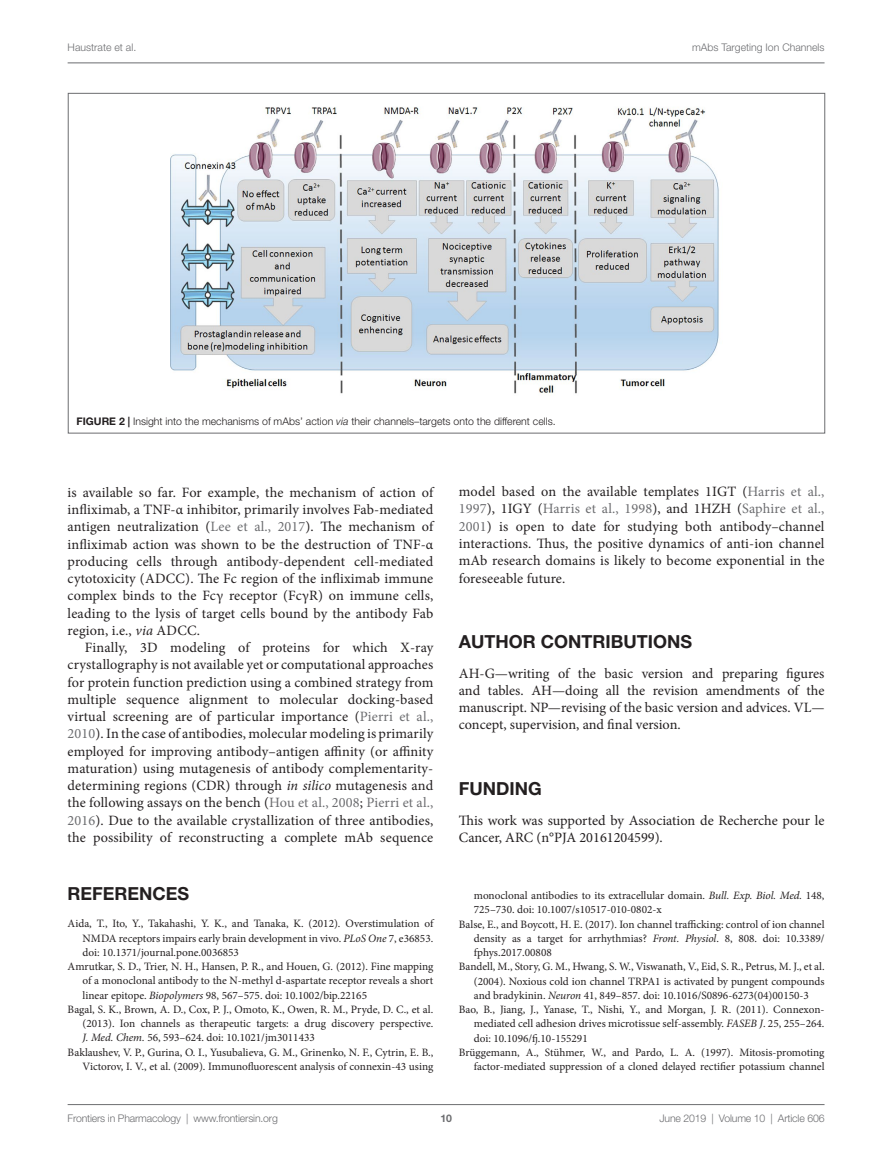
<style>
.page{position:relative;width:893px;height:1170px;background:#fff}
.page>*{position:absolute;margin:0;border:0;box-sizing:border-box;transform-origin:0 0}
._1{font:700 18px "Helvetica Neue LT Std";color:#231f20}
.BH{font:700 18px "Helvetica Neue LT Std";color:#231f20}
.T{font:14.25px/17.2px "Minion Pro";letter-spacing:.01em;color:#231f20;text-align:justify}
.T1{font:14.25px/17.2px "Minion Pro";color:#231f20;text-align:justify}
.RFU{font:11.25px/14.2px "Minion Pro";color:#231f20;text-align:justify}
.t1{font:300 10.5px "Helvetica Neue LT Std";letter-spacing:-.015em;color:#6c6d70}
.FC{font:300 10.5px "Helvetica Neue LT Std";color:#231f20}
.t2{font:700 10.5px "Helvetica Neue LT Std";color:#6c6d70}
.s1{font-weight:700}
.s2{font-style:italic}
.s3{color:#6c6d70}
</style>
<div class="page">
<hr style="left:68px;top:63px;width:756px;height:1px;background:#6c6d70">
<hr style="left:68px;top:1104px;width:756px;height:1px;background:#6c6d70">
<img style="left:170px;top:107px;width:549px;height:287px">
<p class="t1" style="left:68px;top:41px;width:70px">Haustrate et al.</p>
<p class="t1" style="left:692px;top:41px;width:134px">mAbs Targeting Ion Channels</p>
<p class="FC" style="left:77px;top:414px;width:480px"><span class="s1">FIGURE 2 |</span> Insight into the mechanisms of mAbs’ action <span class="s2">via</span> their channels–targets onto the different cells.</p>
<p class="T" style="left:68px;top:483px;width:367px">is available so far. For example, the mechanism of action of infliximab, a TNF-α inhibitor, primarily involves Fab-mediated antigen neutralization (<span class="s3">Lee et al., 2017</span>). The mechanism of infliximab action was shown to be the destruction of TNF-α producing cells through antibody-dependent cell-mediated cytotoxicity (ADCC). The Fc region of the infliximab immune complex binds to the Fcγ receptor (FcγR) on immune cells, leading to the lysis of target cells bound by the antibody Fab region, i.e., <span class="s2">via</span> ADCC.</p>
<p class="T" style="left:68px;top:639px;width:367px;text-indent:17px">Finally, 3D modeling of proteins for which X-ray crystallography is not available yet or computational approaches for protein function prediction using a combined strategy from multiple sequence alignment to molecular docking‐based virtual screening are of particular importance (<span class="s3">Pierri et al., 2010</span>). In the case of antibodies, molecular modeling is primarily employed for improving antibody–antigen affinity (or affinity maturation) using mutagenesis of antibody complementarity&shy;determining regions (CDR) through <span class="s2">in silico</span> mutagenesis and the following assays on the bench (<span class="s3">Hou et al., 2008</span>; <span class="s3">Pierri et al., 2016</span>). Due to the available crystallization of three antibodies, the possibility of reconstructing a complete mAb sequence</p>
<p class="BH" style="left:68px;top:882px;width:123px">REFERENCES</p>
<p class="RFU" style="left:83px;top:916px;width:352px;text-indent:-15px">Aida, T., Ito, Y., Takahashi, Y. K., and Tanaka, K. (2012). Overstimulation of NMDA receptors impairs early brain development in vivo. <span class="s2">PLoS One</span> 7, e36853. doi: 10.1371/journal.pone.0036853</p>
<p class="RFU" style="left:83px;top:959px;width:352px;text-indent:-15px">Amrutkar, S. D., Trier, N. H., Hansen, P. R., and Houen, G. (2012). Fine mapping of a monoclonal antibody to the N-methyl d-aspartate receptor reveals a short linear epitope. <span class="s2">Biopolymers</span> 98, 567–575. doi: 10.1002/bip.22165</p>
<p class="RFU" style="left:83px;top:1002px;width:352px;text-indent:-15px">Bagal, S. K., Brown, A. D., Cox, P. J., Omoto, K., Owen, R. M., Pryde, D. C., et al. (2013). Ion channels as therapeutic targets: a drug discovery perspective.<br><span class="s2">J. Med. Chem.</span> 56, 593–624. doi: 10.1021/jm3011433</p>
<p class="RFU" style="left:68px;top:1044px;width:367px;text-align:right">Baklaushev, V. P., Gurina, O. I., Yusubalieva, G. M., Grinenko, N. F., Cytrin, E. B.,<br>Victorov, I. V., et al. (2009). Immunofluorescent analysis of connexin-43 using</p>
<p class="T" style="left:459px;top:483px;width:367px">model based on the available templates 1IGT (<span class="s3">Harris et al., 1997</span>), 1IGY (<span class="s3">Harris et al., 1998</span>), and 1HZH (<span class="s3">Saphire et al., 2001</span>) is open to date for studying both antibody–channel interactions. Thus, the positive dynamics of anti-ion channel mAb research domains is likely to become exponential in the foreseeable future.</p>
<p class="_1" style="left:459px;top:630px;width:235px">AUTHOR CONTRIBUTIONS</p>
<p class="T1" style="left:459px;top:664px;width:367px">AH-G—writing of the basic version and preparing figures and tables. AH—doing all the revision amendments of the manuscript. NP—revising of the basic version and advices. VL— concept, supervision, and final version.</p>
<p class="_1" style="left:459px;top:776px;width:84px">FUNDING</p>
<p class="T1" style="left:459px;top:811px;width:367px">This work was supported by Association de Recherche pour le<br>Cancer, ARC (n°PJA 20161204599).</p>
<p class="RFU" style="left:474px;top:888px;width:352px">monoclonal antibodies to its extracellular domain. <span class="s2">Bull. Exp. Biol. Med.</span> 148,<br>725–730. doi: 10.1007/s10517-010-0802-x</p>
<p class="RFU" style="left:474px;top:916px;width:352px;text-indent:-15px">Balse, E., and Boycott, H. E. (2017). Ion channel trafficking: control of ion channel density as a target for arrhythmias? <span class="s2">Front. Physiol</span>. 8, 808. doi: 10.3389/ fphys.2017.00808</p>
<p class="RFU" style="left:474px;top:959px;width:352px;text-indent:-15px">Bandell, M., Story, G. M., Hwang, S. W., Viswanath, V., Eid, S. R., Petrus, M. J., et al. (2004). Noxious cold ion channel TRPA1 is activated by pungent compounds and bradykinin. <span class="s2">Neuron</span> 41, 849–857. doi: 10.1016/S0896-6273(04)00150-3</p>
<p class="RFU" style="left:474px;top:1002px;width:352px;text-indent:-15px">Bao, B., Jiang, J., Yanase, T., Nishi, Y., and Morgan, J. R. (2011). Connexon&shy;mediated cell adhesion drives microtissue self-assembly. <span class="s2">FASEB J</span>. 25, 255–264. doi: 10.1096/fj.10-155291</p>
<p class="RFU" style="left:459px;top:1045px;width:367px;text-align:right">Brüggemann, A., Stühmer, W., and Pardo, L. A. (1997). Mitosis-promoting factor-mediated suppression of a cloned delayed rectifier potassium channel</p>
<p class="t1" style="left:68px;top:1111px;width:212px">Frontiers in Pharmacology | www.frontiersin.org</p>
<p class="t2" style="left:440px;top:1111px;width:13px">10</p>
<p class="t1" style="left:659px;top:1111px;width:166px">June 2019 | Volume 10 | Article 606</p>
</div>
